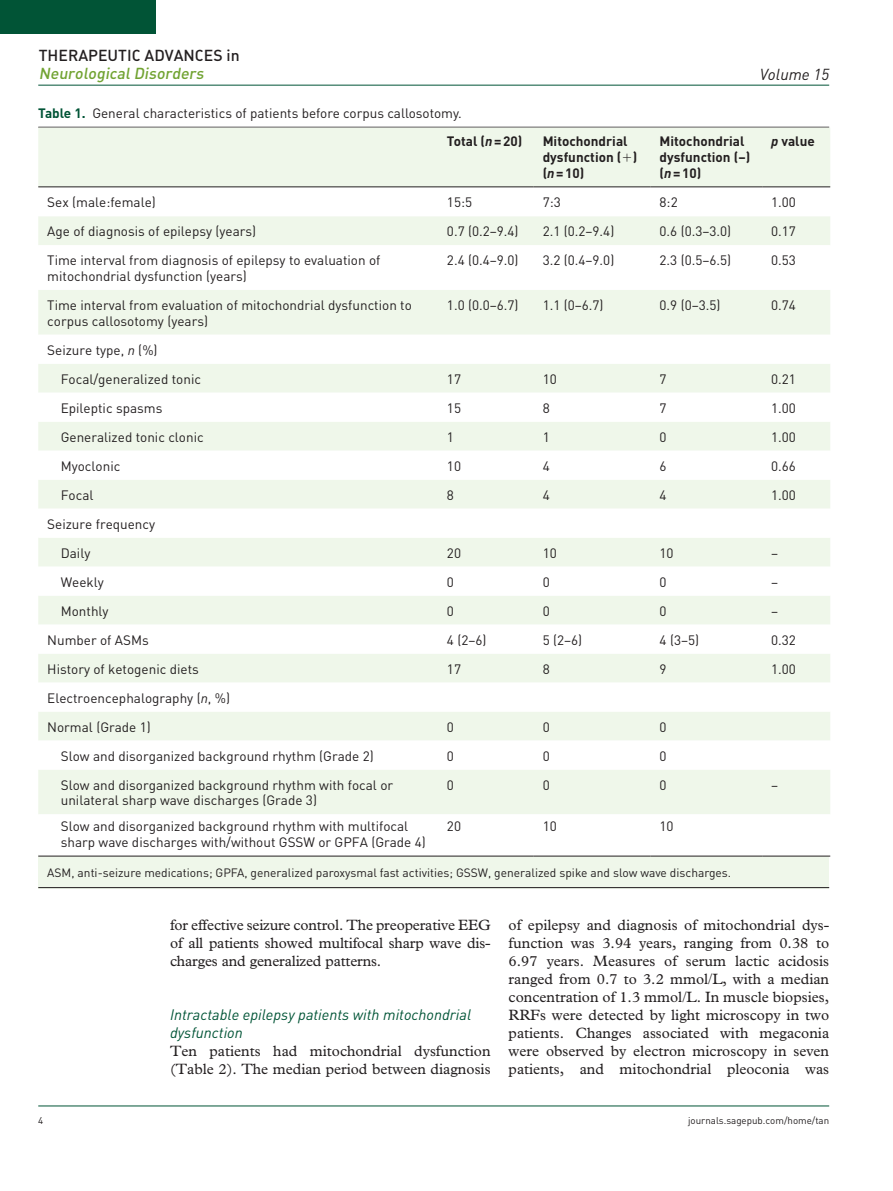
<style>
.page{position:relative;width:893px;height:1191px;background:#fff}
.page>*{position:absolute;margin:0;border:0;box-sizing:border-box;transform-origin:0 0}
.t1{font:15.75px "DIN Medium Alternate";color:#231f20}
.t2{font:italic 15.75px "DIN Medium Alternate";color:#71a332}
.t3{font:italic 15.75px "DIN";color:#231f20}
.t4{font:15px/18px "Plantin Std";color:#231f20;text-align:justify}
.t5{font:italic 15px/18px "DIN";color:#015436}
.t6{font:13.5px/15.8px "DIN";color:#231f20}
.t7{font:700 13.5px/15.8px "DIN";color:#231f20}
.t8{font:12px "DIN";color:#231f20}
.t9{font:9.75px "DIN";color:#231f20}
.s1{font-weight:700;color:#015436}
.s2{font-weight:700}
.s3{font-weight:700;font-style:italic}
.s4{font-style:italic}
</style>
<div class="page">
<hr style="left:38px;top:1105px;width:791px;height:1px;background:#015436">
<div style="left:0;top:0;width:155px;height:34px;background:#015436"></div>
<hr style="left:38px;top:85px;width:791px;height:1px;background:#015436">
<div style="left:38px;top:855px;width:791px;height:34px;background:#eff7ea"></div>
<hr style="left:38px;top:127px;width:791px;height:1px;background:#231f20">
<hr style="left:38px;top:887px;width:791px;height:1px;background:#231f20">
<div style="left:38px;top:128px;width:792px;height:58px;background:#eff7ea"></div>
<svg style="left:38px;top:187px;width:792px;height:627px;fill:#f5f9f2"></svg>
<hr style="left:38px;top:186px;width:400px;height:1px;background:#231f20">
<hr style="left:438px;top:186px;width:96px;height:1px;background:#231f20">
<hr style="left:534px;top:186px;width:117px;height:1px;background:#231f20">
<hr style="left:651px;top:186px;width:111px;height:1px;background:#231f20">
<hr style="left:762px;top:186px;width:68px;height:1px;background:#231f20">
<hr style="left:38px;top:855px;width:400px;height:1px;background:#231f20">
<hr style="left:438px;top:855px;width:96px;height:1px;background:#231f20">
<hr style="left:534px;top:855px;width:117px;height:1px;background:#231f20">
<hr style="left:651px;top:855px;width:111px;height:1px;background:#231f20">
<hr style="left:762px;top:855px;width:68px;height:1px;background:#231f20">
<svg style="left:623px;top:154px;width:8px;height:8px"></svg>
<p class="t1" style="left:39px;top:45px;width:202px">THERAPEUTIC ADVANCES IN</p>
<p class="t2" style="left:39px;top:63px;width:169px">NeurologicalDisorders</p>
<p class="t3" style="left:760px;top:64px;width:71px">Volume 15</p>
<p class="t6" style="left:447px;top:98px;width:77px;line-height:28.5px;text-indent:-409px"><span class="s1">Table 1.</span> General characteristics of patients before corpus callosotomy.<br><span class="s2">Total (</span><span class="s3">n</span><span class="s2">=20)</span></p>
<p class="t7" style="left:543px;top:133px;width:96px">Mitochondrial dysfunction ( ) (<span class="s4">n</span>=10)</p>
<p class="t7" style="left:660px;top:133px;width:92px">Mitochondrial dysfunction (–) (<span class="s4">n</span>=10)</p>
<p class="t7" style="left:771px;top:133px;width:45px"><span class="s4">p</span> value</p>
<p class="t6" style="left:47px;top:194px;width:110px">Sex (male:female)</p>
<p class="t6" style="left:447px;top:194px;width:27px">15:5</p>
<p class="t6" style="left:543px;top:194px;width:20px">7:3</p>
<p class="t6" style="left:660px;top:194px;width:20px">8:2</p>
<p class="t6" style="left:771px;top:194px;width:26px">1.00</p>
<p class="t6" style="left:47px;top:223px;width:210px">Age of diagnosis of epilepsy (years)</p>
<p class="t6" style="left:447px;top:223px;width:73px">0.7 (0.2–9.4)</p>
<p class="t6" style="left:543px;top:223px;width:73px">2.1 (0.2–9.4)</p>
<p class="t6" style="left:660px;top:223px;width:73px">0.6 (0.3–3.0)</p>
<p class="t6" style="left:771px;top:223px;width:26px">0.17</p>
<p class="t6" style="left:47px;top:252px;width:335px">Time interval from diagnosis of epilepsy to evaluation of mitochondrial dysfunction (years)</p>
<p class="t6" style="left:447px;top:252px;width:73px">2.4 (0.4–9.0)</p>
<p class="t6" style="left:543px;top:252px;width:73px">3.2 (0.4–9.0)</p>
<p class="t6" style="left:660px;top:252px;width:73px">2.3 (0.5–6.5)</p>
<p class="t6" style="left:771px;top:252px;width:26px">0.53</p>
<p class="t6" style="left:47px;top:297px;width:366px">Time interval from evaluation of mitochondrial dysfunction to corpus callosotomy (years)</p>
<p class="t6" style="left:447px;top:297px;width:73px">1.0 (0.0–6.7)</p>
<p class="t6" style="left:543px;top:297px;width:62px">1.1 (0–6.7)</p>
<p class="t6" style="left:660px;top:297px;width:62px">0.9 (0–3.5)</p>
<p class="t6" style="left:771px;top:297px;width:26px">0.74</p>
<p class="t6" style="left:61px;top:335px;width:142px;line-height:29px;text-indent:-14px">Seizure type, <span class="s4">n</span> (%)<br>Focal/generalized tonic</p>
<p class="t6" style="left:447px;top:371px;width:16px">17</p>
<p class="t6" style="left:543px;top:371px;width:16px">10</p>
<p class="t6" style="left:660px;top:371px;width:9px">7</p>
<p class="t6" style="left:771px;top:371px;width:26px">0.21</p>
<p class="t6" style="left:61px;top:400px;width:103px">Epileptic spasms</p>
<p class="t6" style="left:447px;top:400px;width:16px">15</p>
<p class="t6" style="left:543px;top:400px;width:9px">8</p>
<p class="t6" style="left:660px;top:400px;width:9px">7</p>
<p class="t6" style="left:771px;top:400px;width:26px">1.00</p>
<p class="t6" style="left:61px;top:429px;width:144px">Generalized tonic clonic</p>
<p class="t6" style="left:447px;top:429px;width:9px">1</p>
<p class="t6" style="left:543px;top:429px;width:9px">1</p>
<p class="t6" style="left:660px;top:429px;width:9px">0</p>
<p class="t6" style="left:771px;top:429px;width:26px">1.00</p>
<p class="t6" style="left:61px;top:458px;width:61px">Myoclonic</p>
<p class="t6" style="left:447px;top:458px;width:16px">10</p>
<p class="t6" style="left:543px;top:458px;width:9px">4</p>
<p class="t6" style="left:660px;top:458px;width:9px">6</p>
<p class="t6" style="left:771px;top:458px;width:26px">0.66</p>
<p class="t6" style="left:61px;top:487px;width:34px">Focal</p>
<p class="t6" style="left:447px;top:487px;width:9px">8</p>
<p class="t6" style="left:543px;top:487px;width:9px">4</p>
<p class="t6" style="left:660px;top:487px;width:9px">4</p>
<p class="t6" style="left:771px;top:487px;width:26px">1.00</p>
<p class="t6" style="left:61px;top:509px;width:96px;line-height:29px;text-indent:-14px">Seizure frequency<br>Daily</p>
<p class="t6" style="left:447px;top:545px;width:16px">20</p>
<p class="t6" style="left:543px;top:545px;width:16px">10</p>
<p class="t6" style="left:660px;top:545px;width:16px">10</p>
<p class="t6" style="left:771px;top:545px;width:9px">–</p>
<p class="t6" style="left:61px;top:573px;width:45px">Weekly</p>
<p class="t6" style="left:447px;top:573px;width:9px">0</p>
<p class="t6" style="left:543px;top:573px;width:9px">0</p>
<p class="t6" style="left:660px;top:573px;width:9px">0</p>
<p class="t6" style="left:771px;top:573px;width:9px">–</p>
<p class="t6" style="left:61px;top:602px;width:49px">Monthly</p>
<p class="t6" style="left:447px;top:602px;width:9px">0</p>
<p class="t6" style="left:543px;top:602px;width:9px">0</p>
<p class="t6" style="left:660px;top:602px;width:9px">0</p>
<p class="t6" style="left:771px;top:602px;width:9px">–</p>
<p class="t6" style="left:47px;top:631px;width:103px">Number of ASMs</p>
<p class="t6" style="left:447px;top:631px;width:41px">4 (2–6)</p>
<p class="t6" style="left:543px;top:631px;width:41px">5 (2–6)</p>
<p class="t6" style="left:660px;top:631px;width:41px">4 (3–5)</p>
<p class="t6" style="left:771px;top:631px;width:26px">0.32</p>
<p class="t6" style="left:47px;top:660px;width:153px">History of ketogenic diets</p>
<p class="t6" style="left:447px;top:660px;width:16px">17</p>
<p class="t6" style="left:543px;top:660px;width:9px">8</p>
<p class="t6" style="left:660px;top:660px;width:9px">9</p>
<p class="t6" style="left:771px;top:660px;width:26px">1.00</p>
<p class="t6" style="left:47px;top:683px;width:184px;line-height:29px">Electroencephalography (<span class="s4">n</span>, %)<br>Normal (Grade 1)</p>
<p class="t6" style="left:447px;top:718px;width:9px">0</p>
<p class="t6" style="left:543px;top:718px;width:9px">0</p>
<p class="t6" style="left:660px;top:718px;width:9px">0</p>
<p class="t6" style="left:61px;top:747px;width:314px">Slow and disorganized background rhythm (Grade 2)</p>
<p class="t6" style="left:447px;top:747px;width:9px">0</p>
<p class="t6" style="left:543px;top:747px;width:9px">0</p>
<p class="t6" style="left:660px;top:747px;width:9px">0</p>
<p class="t6" style="left:61px;top:776px;width:334px">Slow and disorganized background rhythm with focal or unilateral sharp wave discharges (Grade 3)</p>
<p class="t6" style="left:447px;top:776px;width:9px">0</p>
<p class="t6" style="left:543px;top:776px;width:9px">0</p>
<p class="t6" style="left:660px;top:776px;width:9px">0</p>
<p class="t6" style="left:771px;top:776px;width:9px">–</p>
<p class="t6" style="left:61px;top:818px;width:367px">Slow and disorganized background rhythm with multifocal sharp wave discharges with/without GSSW or GPFA (Grade 4)</p>
<p class="t6" style="left:447px;top:818px;width:16px">20</p>
<p class="t6" style="left:543px;top:818px;width:16px">10</p>
<p class="t6" style="left:660px;top:818px;width:16px">10</p>
<p class="t8" style="left:47px;top:865px;width:685px">ASM, anti-seizure medications; GPFA, generalized paroxysmal fast activities; GSSW, generalized spike and slow wave discharges.</p>
<p class="t4" style="left:170px;top:916px;width:322px">for effective seizure control. The preoperative EEG of all patients showed multifocal sharp wave dis&shy;charges and generalized patterns.</p>
<p class="t5" style="left:170px;top:1005px;width:303px">Intractable epilepsy patients with mitochondrial dysfunction</p>
<p class="t4" style="left:170px;top:1042px;width:322px">Ten patients had mitochondrial dysfunction (Table 2). The median period between diagnosis</p>
<p class="t4" style="left:509px;top:916px;width:322px">of epilepsy and diagnosis of mitochondrial dys&shy;function was 3.94 years, ranging from 0.38 to 6.97 years. Measures of serum lactic acidosis ranged from 0.7 to 3.2 mmol/L, with a median concentration of 1.3 mmol/L. In muscle biopsies, RRFs were detected by light microscopy in two patients. Changes associated with megaconia were observed by electron microscopy in seven patients, and mitochondrial pleoconia was</p>
<p class="t9" style="left:38px;top:1114px;width:7px">4</p>
<p class="t9" style="left:688px;top:1114px;width:143px">journals.sagepub.com/home/tan</p>
</div>
